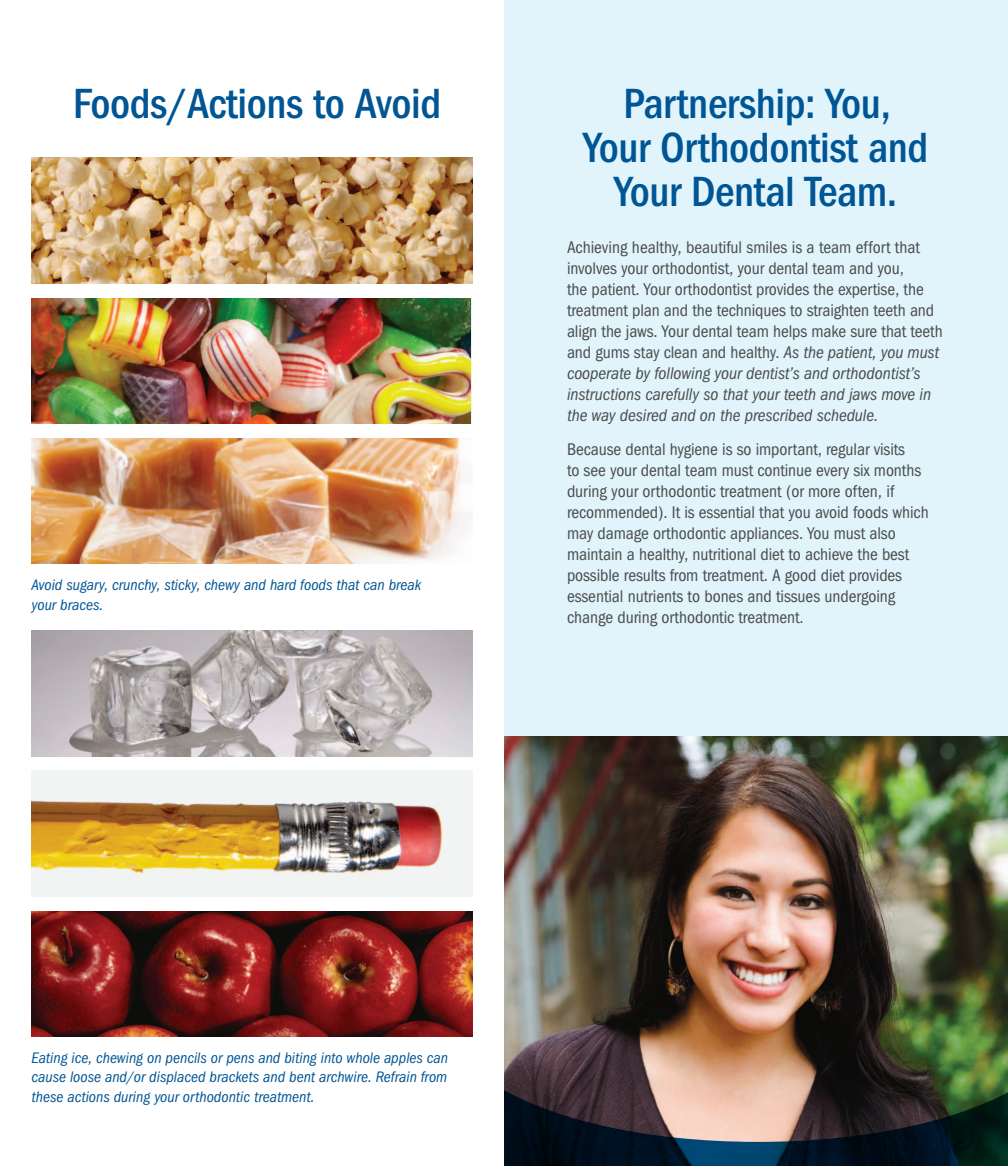
<style>
.page{position:relative;width:1008px;height:1166px;background:#fff}
.page>*{position:absolute;margin:0;border:0;box-sizing:border-box;transform-origin:0 0}
.t1{font:500 condensed 43.75px/43.8px "Franklin Gothic";letter-spacing:-.01em;color:#005595;text-align:center}
.t2{font:condensed 17.5px/21px "Franklin Gothic";letter-spacing:-.005em;color:#4b4c4d}
.t3{font:italic condensed 15.75px/19.2px "Franklin Gothic";color:#005595}
.s1{font-style:italic}
</style>
<div class="page">
<div style="left:504px;top:0;width:504px;height:1166px;background:#e1f4fb"></div>
<img style="left:504px;top:736px;width:504px;height:346px">
<svg style="left:504px;top:1082px;width:504px;height:84px;background:#404143"></svg>
<img style="left:32px;top:438px;width:440px;height:126px">
<img style="left:32px;top:911px;width:440px;height:125px">
<img style="left:32px;top:158px;width:440px;height:125px">
<img style="left:32px;top:630px;width:440px;height:126px">
<img style="left:32px;top:298px;width:439px;height:126px">
<img style="left:32px;top:770px;width:440px;height:126px">
<h1 class="t1" style="left:73px;top:82px;width:370px">Foods/Actions to Avoid</h1>
<p class="t3" style="left:32px;top:575px;width:391px">Avoid sugary, crunchy, sticky, chewy and hard foods that can break your braces.</p>
<h1 class="t1" style="left:584px;top:82px;width:346px">Partnership: You,<br>Your Orthodontist and<br>Your Dental Team.</h1>
<p class="t2" style="left:567px;top:237px;width:377px">Achieving healthy, beautiful smiles is a team effort that involves your orthodontist, your dental team and you,<br>the patient. Your orthodontist provides the expertise, the treatment plan and the techniques to straighten teeth and align the jaws. Your dental team helps make sure that teeth and gums stay clean and healthy. <span class="s1">As the patient, you must cooperate by following your dentist’s and orthodontist’s instructions carefully so that your teeth and jaws move in the way desired and on the prescribed schedule.</span></p>
<p class="t2" style="left:567px;top:439px;width:363px">Because dental hygiene is so important, regular visits<br>to see your dental team must continue every six months during your orthodontic treatment (or more often, if recommended). It is essential that you avoid foods which may damage orthodontic appliances. You must also maintain a healthy, nutritional diet to achieve the best possible results from treatment. A good diet provides essential nutrients to bones and tissues undergoing change during orthodontic treatment.</p>
<p class="t3" style="left:32px;top:1048px;width:418px;text-align:justify">Eating ice, chewing on pencils or pens and biting into whole apples can cause loose and/or displaced brackets and bent archwire. Refrain from these actions during your orthodontic treatment.</p>
</div>
